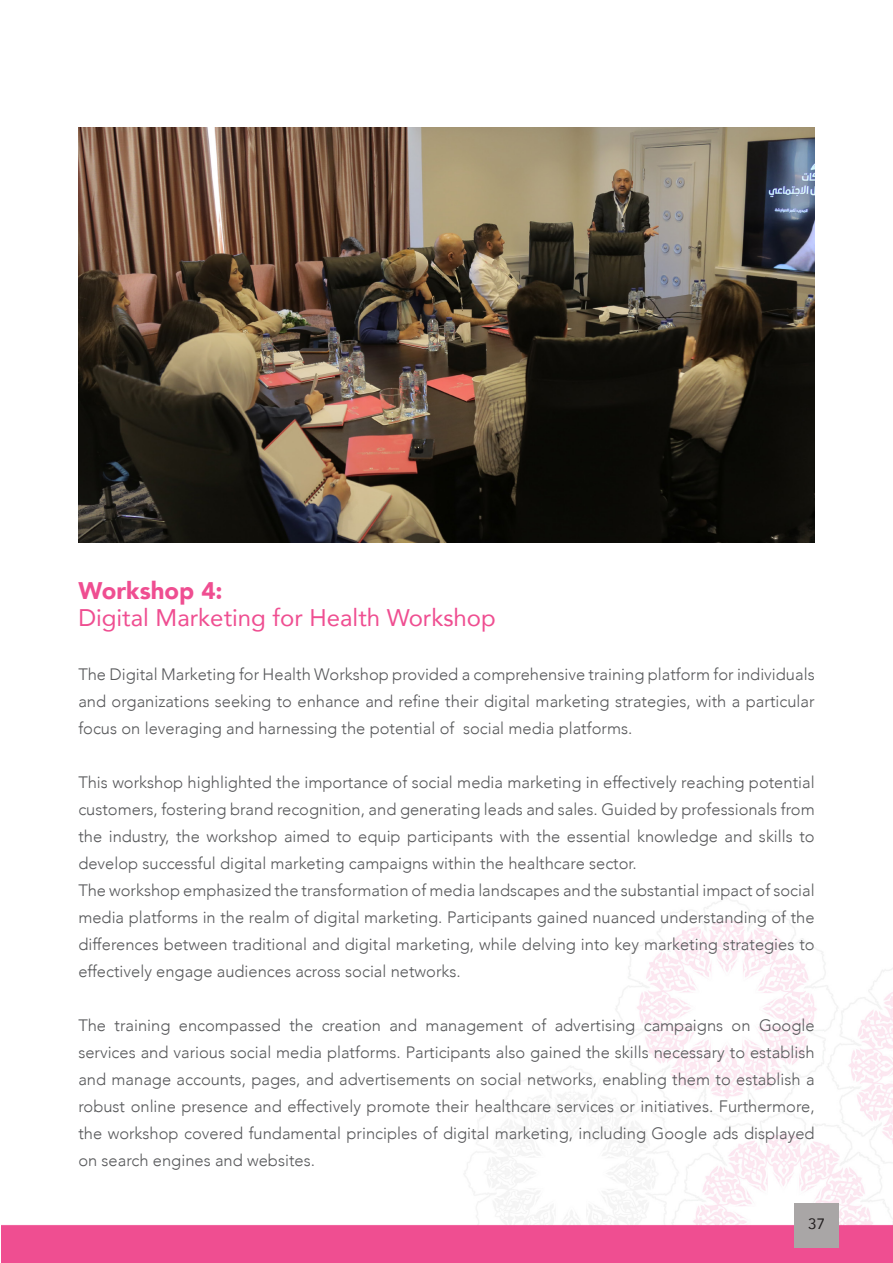
<style>
.page{position:relative;width:893px;height:1263px;background:#fff}
.page>*{position:absolute;margin:0;border:0;box-sizing:border-box;transform-origin:0 0}
.t1{font:24px "Avenir";color:#ef4e91}
.t2{font:900 24px "Avenir";color:#ef4e91}
.t3{font:300 16.5px/27px "Avenir";color:#57585a;text-align:justify}
.t4{font:15px "Avenir";color:#231f20}
</style>
<div class="page">
<img style="left:1px;top:127px;width:892px;height:1136px">
<div style="left:794px;top:1203px;width:45px;height:44px;background:#a9a6a6"></div>
<img style="left:78px;top:128px;width:737px;height:414px">
<p class="t2" style="left:78px;top:570px;width:146px">Workshop 4:</p>
<p class="t1" style="left:78px;top:598px;width:419px">Digital Marketing for Health Workshop</p>
<p class="t3" style="left:78px;top:661px;width:738px">The Digital Marketing for Health Workshop provided a comprehensive training platform for individuals and organizations seeking to enhance and refine their digital marketing strategies, with a particular focus on leveraging and harnessing the potential of social media platforms.</p>
<p class="t3" style="left:78px;top:769px;width:738px">This workshop highlighted the importance of social media marketing in effectively reaching potential customers, fostering brand recognition, and generating leads and sales. Guided by professionals from the industry, the workshop aimed to equip participants with the essential knowledge and skills to develop successful digital marketing campaigns within the healthcare sector.</p>
<p class="t3" style="left:78px;top:877px;width:738px">The workshop emphasized the transformation of media landscapes and the substantial impact of social media platforms in the realm of digital marketing. Participants gained nuanced understanding of the differences between traditional and digital marketing, while delving into key marketing strategies to effectively engage audiences across social networks.</p>
<p class="t3" style="left:78px;top:1012px;width:738px">The training encompassed the creation and management of advertising campaigns on Google services and various social media platforms. Participants also gained the skills necessary to establish and manage accounts, pages, and advertisements on social networks, enabling them to establish a robust online presence and effectively promote their healthcare services or initiatives. Furthermore, the workshop covered fundamental principles of digital marketing, including Google ads displayed on search engines and websites.</p>
<p class="t4" style="left:808px;top:1212px;width:18px">37</p>
</div>
